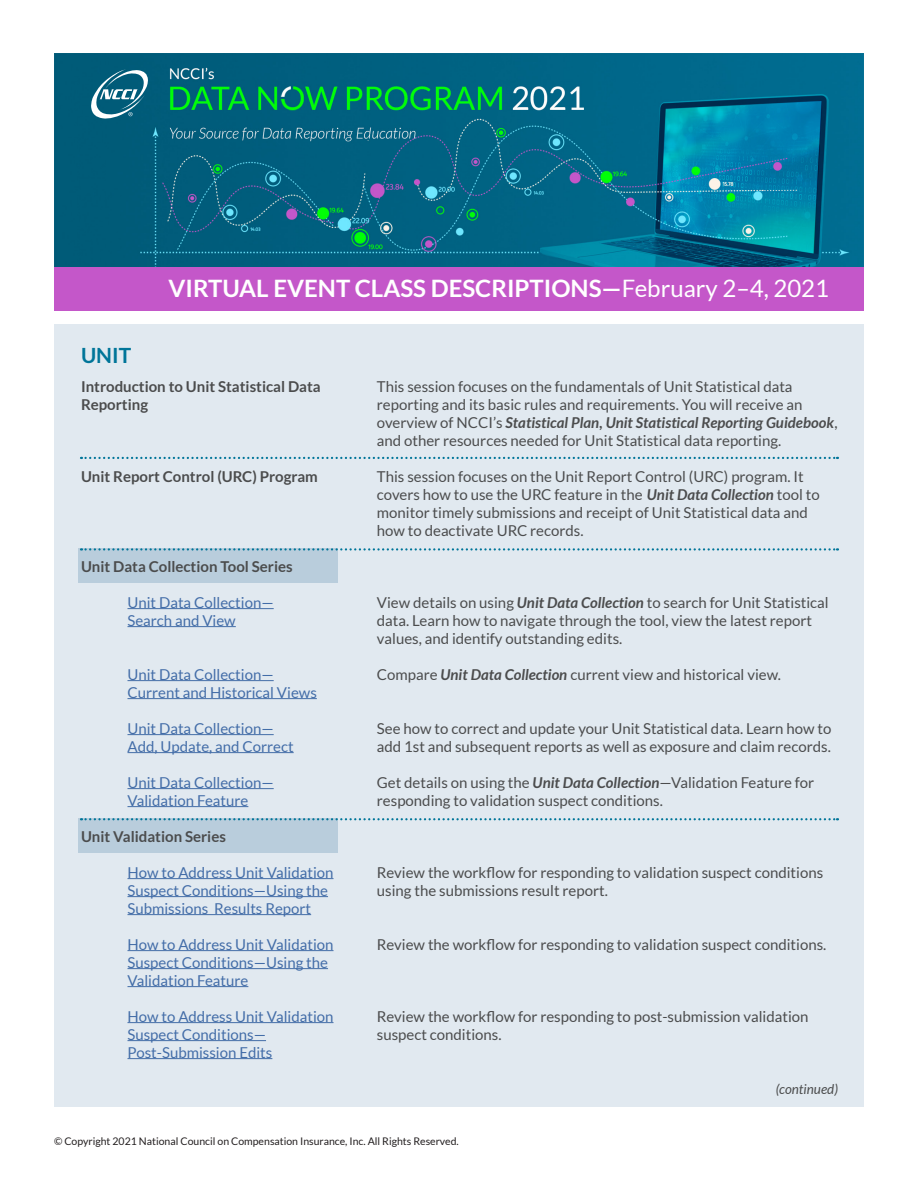
<style>
.page{position:relative;width:918px;height:1188px;background:#fff}
.page>*{position:absolute;margin:0;border:0;box-sizing:border-box;transform-origin:0 0}
.t1{font:700 24px "Lato";color:#fff}
.t2{font:700 21px "Lato";color:#007599}
.t3{font:15px/18px "Lato";color:#4b4c4d}
.t4{font:15px/18px "Lato";color:#436da8}
.t5{font:700 15px/18px "Lato";color:#4b4c4d}
.t6{font:italic 13.5px "Lato";color:#4b4c4d}
.BckPg{font:10.5px "Lato";color:#231f20}
.s1{font-weight:400}
.s2{font-weight:700;font-style:italic}
</style>
<div class="page">
<div style="left:54px;top:324px;width:810px;height:783px;background:#e1e9f0"></div>
<img style="left:54px;top:54px;width:810px;height:213px">
<svg style="left:91px;top:69px;width:57px;height:50px"></svg>
<div style="left:54px;top:267px;width:810px;height:43px;background:#c457c9"></div>
<svg style="left:81px;top:457px;width:757px;height:2px"></svg>
<div style="left:78px;top:548px;width:260px;height:35px;background:#b9cddc"></div>
<div style="left:78px;top:818px;width:259px;height:35px;background:#b9cddc"></div>
<hr style="left:128px;top:608px;width:146px;height:1px;background:#436da8">
<hr style="left:128px;top:626px;width:108px;height:1px;background:#436da8">
<hr style="left:128px;top:680px;width:146px;height:1px;background:#436da8">
<hr style="left:128px;top:698px;width:189px;height:1px;background:#436da8">
<hr style="left:128px;top:734px;width:146px;height:1px;background:#436da8">
<hr style="left:128px;top:752px;width:166px;height:1px;background:#436da8">
<hr style="left:128px;top:788px;width:146px;height:1px;background:#436da8">
<hr style="left:128px;top:806px;width:120px;height:1px;background:#436da8">
<hr style="left:128px;top:878px;width:206px;height:1px;background:#436da8">
<hr style="left:128px;top:896px;width:200px;height:1px;background:#436da8">
<hr style="left:128px;top:914px;width:183px;height:1px;background:#436da8">
<hr style="left:128px;top:950px;width:206px;height:1px;background:#436da8">
<hr style="left:128px;top:968px;width:200px;height:1px;background:#436da8">
<hr style="left:128px;top:986px;width:120px;height:1px;background:#436da8">
<hr style="left:128px;top:1022px;width:206px;height:1px;background:#436da8">
<hr style="left:128px;top:1040px;width:138px;height:1px;background:#436da8">
<hr style="left:128px;top:1058px;width:144px;height:1px;background:#436da8">
<svg style="left:81px;top:548px;width:757px;height:3px"></svg>
<svg style="left:81px;top:818px;width:757px;height:2px"></svg>
<p class="t2" style="left:81px;top:344px;width:52px">UNIT</p>
<p class="t1" style="left:169px;top:275px;width:662px">VIRTUAL EVENT CLASS DESCRIPTIONS—<span class="s1">February 2–4, 2021</span></p>
<p class="t5" style="left:81px;top:377px;width:241px">Introduction to Unit Statistical Data<br>Reporting</p>
<p class="t5" style="left:81px;top:467px;width:238px">Unit Report Control (URC) Program</p>
<p class="t5" style="left:81px;top:557px;width:213px">Unit Data Collection Tool Series</p>
<p class="t4" style="left:128px;top:593px;width:148px">Unit Data Collection—<br>Search and View</p>
<p class="t4" style="left:128px;top:665px;width:191px">Unit Data Collection—<br>Current and Historical Views</p>
<p class="t4" style="left:128px;top:719px;width:168px">Unit Data Collection—<br>Add, Update, and Correct</p>
<p class="t4" style="left:128px;top:773px;width:148px">Unit Data Collection—<br>Validation Feature</p>
<p class="t5" style="left:81px;top:827px;width:146px">Unit Validation Series</p>
<p class="t4" style="left:128px;top:863px;width:208px">How to Address Unit Validation<br>Suspect Conditions—Using the<br>Submissions Results Report</p>
<p class="t4" style="left:128px;top:935px;width:208px">How to Address Unit Validation<br>Suspect Conditions—Using the<br>Validation Feature</p>
<p class="t4" style="left:128px;top:1007px;width:208px">How to Address Unit Validation<br>Suspect Conditions—<br>Post-Submission Edits</p>
<p class="t3" style="left:377px;top:377px;width:462px">This session focuses on the fundamentals of Unit Statistical data reporting and its basic rules and requirements. You will receive an overview of NCCI’s <span class="s2">Statistical Plan, Unit Statistical Reporting Guidebook</span>, and other resources needed for Unit Statistical data reporting.</p>
<p class="t3" style="left:377px;top:467px;width:444px">This session focuses on the Unit Report Control (URC) program. It covers how to use the URC feature in the <span class="s2">Unit Data Collection</span> tool to monitor timely submissions and receipt of Unit Statistical data and how to deactivate URC records.</p>
<p class="t3" style="left:377px;top:593px;width:453px">View details on using <span class="s2">Unit Data Collection</span> to search for Unit Statistical data. Learn how to navigate through the tool, view the latest report values, and identify outstanding edits.</p>
<p class="t3" style="left:377px;top:665px;width:406px">Compare <span class="s2">Unit Data Collection</span> current view and historical view.</p>
<p class="t3" style="left:377px;top:719px;width:456px">See how to correct and update your Unit Statistical data. Learn how to add 1st and subsequent reports as well as exposure and claim records.</p>
<p class="t3" style="left:377px;top:773px;width:439px">Get details on using the <span class="s2">Unit Data Collection</span>—Validation Feature for responding to validation suspect conditions.</p>
<p class="t3" style="left:377px;top:863px;width:448px">Review the workflow for responding to validation suspect conditions using the submissions result report.</p>
<p class="t3" style="left:377px;top:935px;width:451px">Review the workflow for responding to validation suspect conditions.</p>
<p class="t3" style="left:377px;top:1007px;width:433px">Review the workflow for responding to post-submission validation suspect conditions.</p>
<p class="t6" style="left:776px;top:1081px;width:64px">(continued)</p>
<p class="BckPg" style="left:54px;top:1136px;width:406px">© Copyright 2021 National Council on Compensation Insurance, Inc. All Rights Reserved.</p>
</div>
